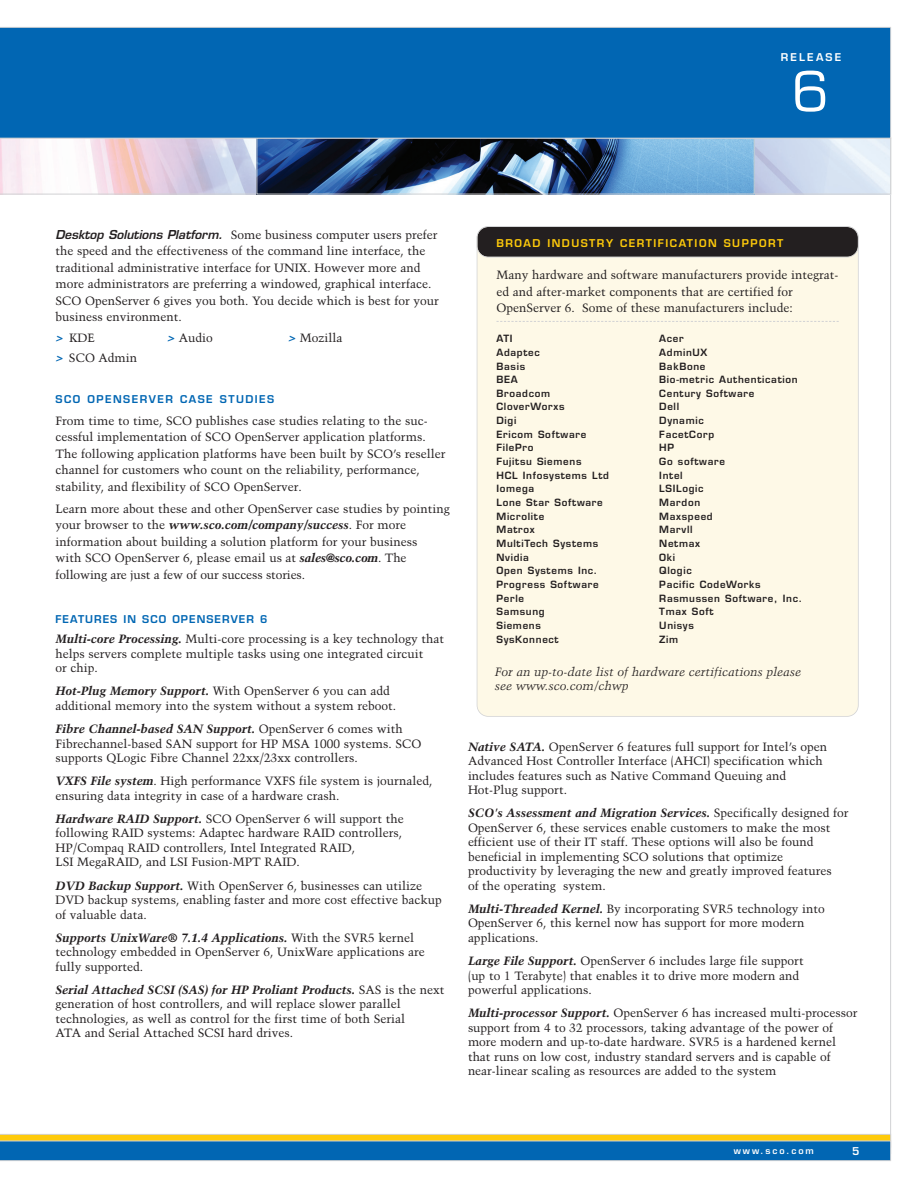
<style>
.page{position:relative;width:918px;height:1188px;background:#fff}
.page>*{position:absolute;margin:0;border:0;box-sizing:border-box;transform-origin:0 0}
.t1{font:53.85px "Eurostile LT";color:#fff}
.t2{font:12px/14.5px "Trump Mediaeval";color:#231f20}
.t3{font:italic 12px/14.4px "Trump Mediaeval";color:#231f20}
.t4{font:600 10.5px "Eurostile LT";letter-spacing:.14em;color:#feca0a}
.t5{font:600 10.5px "Eurostile LT";letter-spacing:.14em;color:#0166b3}
.t6{font:600 10.5px "Eurostile LT";letter-spacing:.1em;color:#0166b3}
.t7{font:600 10.5px "Eurostile LT";letter-spacing:.21em;color:#fff}
.t8{font:600 9.75px "Eurostile LT";letter-spacing:.07em;color:#231f20}
.t9{font:600 9px "Eurostile LT";letter-spacing:.21em;color:#fff}
.s1{font-family:"Eurostile LT";font-weight:600;font-style:italic}
.s2{font-family:"Eurostile LT";font-weight:600;font-style:italic;color:#0166b3}
.s3{font-weight:700;font-style:italic}
</style>
<div class="page">
<svg style="left:0;top:139px;width:891px;height:55px"></svg>
<img style="left:258px;top:140px;width:495px;height:52px">
<div style="left:256px;top:138px;width:499px;height:56px;border:1px solid #d1d2d4"></div>
<div style="left:0;top:27px;width:891px;height:112px;background:#0166b3"></div>
<svg style="left:0;top:1134px;width:891px;height:27px"></svg>
<div style="left:477px;top:227px;width:381px;height:489px;background:#fef9e7;border-radius:11px"></div>
<div style="left:477px;top:226px;width:382px;height:491px;border:2px solid #d1d2d4;border-radius:12px"></div>
<div style="left:477px;top:227px;width:381px;height:30px;background:#231f20;border-radius:11px"></div>
<div style="left:477px;top:226px;width:382px;height:32px;border:2px solid #d1d2d4;border-radius:12px"></div>
<svg style="left:496px;top:321px;width:343px;height:1px"></svg>
<p class="t7" style="left:781px;top:52px;width:62px">RELEASE</p>
<h1 class="t1" style="left:792px;top:67px;width:39px">6</h1>
<p class="t2" style="left:56px;top:227px;width:385px;line-height:16.5px"><span class="s1">Desktop Solutions Platform.</span> Some business computer users prefer the speed and the effectiveness of the command line interface, the traditional administrative interface for UNIX. However more and more administrators are preferring a windowed, graphical interface.<br>SCO OpenServer 6 gives you both. You decide which is best for your business environment.</p>
<p class="t2" style="left:56px;top:331px;width:41px"><span class="s2">&gt;</span> KDE</p>
<p class="t2" style="left:167px;top:331px;width:47px"><span class="s2">&gt;</span> Audio</p>
<p class="t2" style="left:288px;top:331px;width:56px"><span class="s2">&gt;</span> Mozilla</p>
<p class="t2" style="left:55px;top:351px;width:83px"><span class="s2">&gt;</span> SCO Admin</p>
<p class="t5" style="left:56px;top:394px;width:220px">SCO OPENSERVER CASE STUDIES</p>
<p class="t2" style="left:56px;top:413px;width:391px;line-height:16.5px">From time to time, SCO publishes case studies relating to the suc&shy;cessful implementation of SCO OpenServer application platforms.<br>The following application platforms have been built by SCO’s reseller channel for customers who count on the reliability, performance, stability, and flexibility of SCO OpenServer.</p>
<p class="t2" style="left:56px;top:501px;width:396px;line-height:16.5px">Learn more about these and other OpenServer case studies by pointing your browser to the <span class="s3">www.sco.com/company/success</span>. For more information about building a solution platform for your business<br>with SCO OpenServer 6, please email us at <span class="s3">sales@sco.com</span>. The following are just a few of our success stories.</p>
<p class="t6" style="left:56px;top:614px;width:214px">FEATURES IN SCO OPENSERVER 6</p>
<p class="t2" style="left:56px;top:633px;width:390px"><span class="s3">Multi-core Processing.</span> Multi-core processing is a key technology that helps servers complete multiple tasks using one integrated circuit<br>or chip.</p>
<p class="t2" style="left:56px;top:685px;width:342px"><span class="s3">Hot-Plug Memory Support.</span> With OpenServer 6 you can add additional memory into the system without a system reboot.</p>
<p class="t2" style="left:56px;top:722px;width:368px"><span class="s3">Fibre Channel-based SAN Support.</span> OpenServer 6 comes with<br>Fibrechannel-based SAN support for HP MSA 1000 systems. SCO supports QLogic Fibre Channel 22xx/23xx controllers.</p>
<p class="t2" style="left:56px;top:775px;width:378px"><span class="s3">VXFS File system</span>. High performance VXFS file system is journaled, ensuring data integrity in case of a hardware crash.</p>
<p class="t2" style="left:56px;top:812px;width:350px"><span class="s3">Hardware RAID Support.</span> SCO OpenServer 6 will support the following RAID systems: Adaptec hardware RAID controllers, HP/Compaq RAID controllers, Intel Integrated RAID,<br>LSI MegaRAID, and LSI Fusion-MPT RAID.</p>
<p class="t2" style="left:56px;top:879px;width:388px"><span class="s3">DVD Backup Support.</span> With OpenServer 6, businesses can utilize<br>DVD backup systems, enabling faster and more cost effective backup of valuable data.</p>
<p class="t2" style="left:56px;top:931px;width:371px"><span class="s3">Supports UnixWare® 7.1.4 Applications.</span> With the SVR5 kernel technology embedded in OpenServer 6, UnixWare applications are fully supported.</p>
<p class="t2" style="left:56px;top:983px;width:390px"><span class="s3">Serial Attached SCSI (SAS) for HP Proliant Products.</span> SAS is the next generation of host controllers, and will replace slower parallel technologies, as well as control for the first time of both Serial<br>ATA and Serial Attached SCSI hard drives.</p>
<p class="t4" style="left:496px;top:238px;width:288px">BROAD INDUSTRY CERTIFICATION SUPPORT</p>
<p class="t2" style="left:496px;top:268px;width:343px;line-height:16.5px">Many hardware and software manufacturers provide integrat&shy;ed and after-market components that are certified for<br>OpenServer 6. Some of these manufacturers include:</p>
<p class="t8" style="left:496px;top:334px;width:18px">ATI</p>
<p class="t8" style="left:659px;top:334px;width:26px">Acer</p>
<p class="t8" style="left:496px;top:348px;width:45px">Adaptec</p>
<p class="t8" style="left:659px;top:348px;width:50px">AdminUX</p>
<p class="t8" style="left:496px;top:361px;width:30px">Basis</p>
<p class="t8" style="left:659px;top:361px;width:48px">BakBone</p>
<p class="t8" style="left:496px;top:375px;width:23px">BEA</p>
<p class="t8" style="left:659px;top:375px;width:140px">Bio-metric Authentication</p>
<p class="t8" style="left:496px;top:389px;width:55px">Broadcom</p>
<p class="t8" style="left:659px;top:389px;width:97px">Century Software</p>
<p class="t8" style="left:496px;top:402px;width:69px">CloverWorxs</p>
<p class="t8" style="left:659px;top:402px;width:21px">Dell</p>
<p class="t8" style="left:496px;top:416px;width:21px">Digi</p>
<p class="t8" style="left:659px;top:416px;width:46px">Dynamic</p>
<p class="t8" style="left:496px;top:430px;width:91px">Ericom Software</p>
<p class="t8" style="left:659px;top:430px;width:56px">FacetCorp</p>
<p class="t8" style="left:496px;top:443px;width:39px">FilePro</p>
<p class="t8" style="left:659px;top:443px;width:16px">HP</p>
<p class="t8" style="left:496px;top:457px;width:86px">Fujitsu Siemens</p>
<p class="t8" style="left:659px;top:457px;width:67px">Go software</p>
<p class="t8" style="left:496px;top:471px;width:114px">HCL Infosystems Ltd</p>
<p class="t8" style="left:659px;top:471px;width:25px">Intel</p>
<p class="t8" style="left:496px;top:484px;width:39px">Iomega</p>
<p class="t8" style="left:659px;top:484px;width:46px">LSILogic</p>
<p class="t8" style="left:496px;top:498px;width:108px">Lone Star Software</p>
<p class="t8" style="left:659px;top:498px;width:42px">Mardon</p>
<p class="t8" style="left:496px;top:512px;width:49px">Microlite</p>
<p class="t8" style="left:659px;top:512px;width:55px">Maxspeed</p>
<p class="t8" style="left:496px;top:525px;width:40px">Matrox</p>
<p class="t8" style="left:659px;top:525px;width:35px">Marvll</p>
<p class="t8" style="left:496px;top:539px;width:103px">MultiTech Systems</p>
<p class="t8" style="left:659px;top:539px;width:42px">Netmax</p>
<p class="t8" style="left:496px;top:553px;width:34px">Nvidia</p>
<p class="t8" style="left:659px;top:553px;width:17px">Oki</p>
<p class="t8" style="left:496px;top:566px;width:102px">Open Systems Inc.</p>
<p class="t8" style="left:659px;top:566px;width:34px">Qlogic</p>
<p class="t8" style="left:496px;top:580px;width:104px">Progress Software</p>
<p class="t8" style="left:659px;top:580px;width:103px">Pacific CodeWorks</p>
<p class="t8" style="left:496px;top:593px;width:29px">Perle</p>
<p class="t8" style="left:659px;top:593px;width:144px">Rasmussen Software, Inc.</p>
<p class="t8" style="left:496px;top:607px;width:50px">Samsung</p>
<p class="t8" style="left:659px;top:607px;width:56px">Tmax Soft</p>
<p class="t8" style="left:496px;top:621px;width:46px">Siemens</p>
<p class="t8" style="left:659px;top:621px;width:36px">Unisys</p>
<p class="t8" style="left:496px;top:634px;width:64px">SysKonnect</p>
<p class="t8" style="left:659px;top:634px;width:21px">Zim</p>
<p class="t3" style="left:495px;top:665px;width:308px">For an up-to-date list of hardware certifications please see www.sco.com/chwp</p>
<p class="t2" style="left:468px;top:740px;width:361px"><span class="s3">Native SATA.</span> OpenServer 6 features full support for Intel’s open Advanced Host Controller Interface (AHCI) specification which includes features such as Native Command Queuing and Hot-Plug support.</p>
<p class="t2" style="left:468px;top:807px;width:382px"><span class="s3">SCO's Assessment and Migration Services.</span> Specifically designed for OpenServer 6, these services enable customers to make the most efficient use of their IT staff. These options will also be found beneficial in implementing SCO solutions that optimize productivity by leveraging the new and greatly improved features<br>of the operating system.</p>
<p class="t2" style="left:468px;top:902px;width:358px"><span class="s3">Multi-Threaded Kernel.</span> By incorporating SVR5 technology into<br>OpenServer 6, this kernel now has support for more modern applications.</p>
<p class="t2" style="left:468px;top:954px;width:337px"><span class="s3">Large File Support.</span> OpenServer 6 includes large file support (up to 1 Terabyte) that enables it to drive more modern and powerful applications.</p>
<p class="t2" style="left:468px;top:1007px;width:391px"><span class="s3">Multi-processor Support.</span> OpenServer 6 has increased multi-processor support from 4 to 32 processors, taking advantage of the power of more modern and up-to-date hardware. SVR5 is a hardened kernel that runs on low cost, industry standard servers and is capable of near-linear scaling as resources are added to the system</p>
<p class="t9" style="left:734px;top:1146px;width:82px">www.sco.com</p>
<p class="t7" style="left:852px;top:1146px;width:9px">5</p>
</div>
